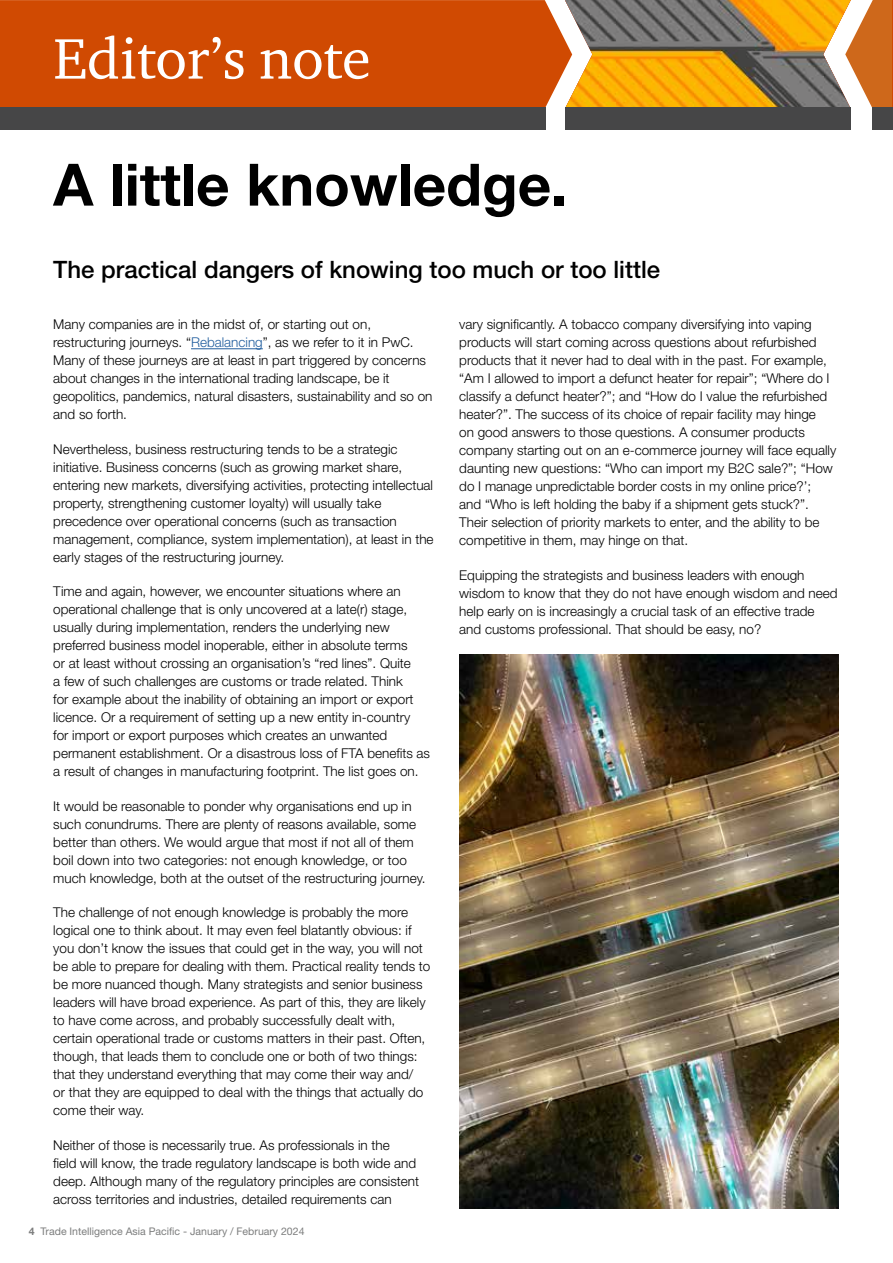
<style>
.page{position:relative;width:893px;height:1263px;background:#fff}
.page>*{position:absolute;margin:0;border:0;box-sizing:border-box;transform-origin:0 0}
.t1{font:700 58.5px "Helvetica Neue LT Std";color:#000}
.t2{font:58.5px "ITC Charter Com";color:#fff}
.t3{font:500 24px "Helvetica Neue LT Std";color:#000}
.t4{font:300 13.5px/18px "Helvetica Neue LT Std";color:#000}
.t5{font:10.5px "Helvetica Neue LT Std";color:#7c7d7d}
.s1{color:#215e9e}
.s2{font-weight:700}
</style>
<div class="page">
<div style="left:0;top:0;width:565px;height:109px;background:#d04a02"></div>
<div style="left:0;top:108px;width:545px;height:22px;background:#464647"></div>
<hr style="left:191px;top:348px;width:72px;height:1px;background:#215e9e">
<svg style="left:565px;top:0;width:328px;height:130px;background:#aa864a"></svg>
<img style="left:459px;top:655px;width:380px;height:554px">
<h1 class="t2" style="left:53px;top:23px;width:319px">Editor’s note</h1>
<h1 class="t1" style="left:53px;top:149px;width:516px">A little knowledge.</h1>
<h2 class="t3" style="left:53px;top:255px;width:608px">The practical dangers of knowing too much or too little</h2>
<p class="t4" style="left:53px;top:315px;width:381px">Many companies are in the midst of, or starting out on, restructuring journeys. “<span class="s1">Rebalancing</span>”, as we refer to it in PwC.<br>Many of these journeys are at least in part triggered by concerns about changes in the international trading landscape, be it geopolitics, pandemics, natural disasters, sustainability and so on and so forth.</p>
<p class="t4" style="left:53px;top:440px;width:382px">Nevertheless, business restructuring tends to be a strategic initiative. Business concerns (such as growing market share, entering new markets, diversifying activities, protecting intellectual property, strengthening customer loyalty) will usually take precedence over operational concerns (such as transaction management, compliance, system implementation), at least in the early stages of the restructuring journey.</p>
<p class="t4" style="left:53px;top:582px;width:378px">Time and again, however, we encounter situations where an operational challenge that is only uncovered at a late(r) stage, usually during implementation, renders the underlying new preferred business model inoperable, either in absolute terms<br>or at least without crossing an organisation’s “red lines”. Quite<br>a few of such challenges are customs or trade related. Think<br>for example about the inability of obtaining an import or export licence. Or a requirement of setting up a new entity in-country<br>for import or export purposes which creates an unwanted permanent establishment. Or a disastrous loss of FTA benefits as a result of changes in manufacturing footprint. The list goes on.</p>
<p class="t4" style="left:53px;top:797px;width:374px">It would be reasonable to ponder why organisations end up in such conundrums. There are plenty of reasons available, some better than others. We would argue that most if not all of them boil down into two categories: not enough knowledge, or too much knowledge, both at the outset of the restructuring journey.</p>
<p class="t4" style="left:53px;top:903px;width:379px">The challenge of not enough knowledge is probably the more logical one to think about. It may even feel blatantly obvious: if you don’t know the issues that could get in the way, you will not be able to prepare for dealing with them. Practical reality tends to be more nuanced though. Many strategists and senior business leaders will have broad experience. As part of this, they are likely to have come across, and probably successfully dealt with, certain operational trade or customs matters in their past. Often, though, that leads them to conclude one or both of two things: that they understand everything that may come their way and/<br>or that they are equipped to deal with the things that actually do come their way.</p>
<p class="t4" style="left:53px;top:1136px;width:367px">Neither of those is necessarily true. As professionals in the<br>field will know, the trade regulatory landscape is both wide and deep. Although many of the regulatory principles are consistent across territories and industries, detailed requirements can</p>
<p class="t4" style="left:459px;top:315px;width:379px">vary significantly. A tobacco company diversifying into vaping products will start coming across questions about refurbished products that it never had to deal with in the past. For example, “Am I allowed to import a defunct heater for repair”; “Where do I classify a defunct heater?”; and “How do I value the refurbished heater?”. The success of its choice of repair facility may hinge<br>on good answers to those questions. A consumer products company starting out on an e-commerce journey will face equally daunting new questions: “Who can import my B2C sale?”; “How do I manage unpredictable border costs in my online price?’; and “Who is left holding the baby if a shipment gets stuck?”.<br>Their selection of priority markets to enter, and the ability to be competitive in them, may hinge on that.</p>
<p class="t4" style="left:459px;top:566px;width:380px">Equipping the strategists and business leaders with enough wisdom to know that they do not have enough wisdom and need help early on is increasingly a crucial task of an effective trade and customs professional. That should be easy, no?</p>
<p class="t5" style="left:29px;top:1225px;width:277px"><span class="s2">4</span> Trade Intelligence Asia Pacific - January / February 2024</p>
</div>
